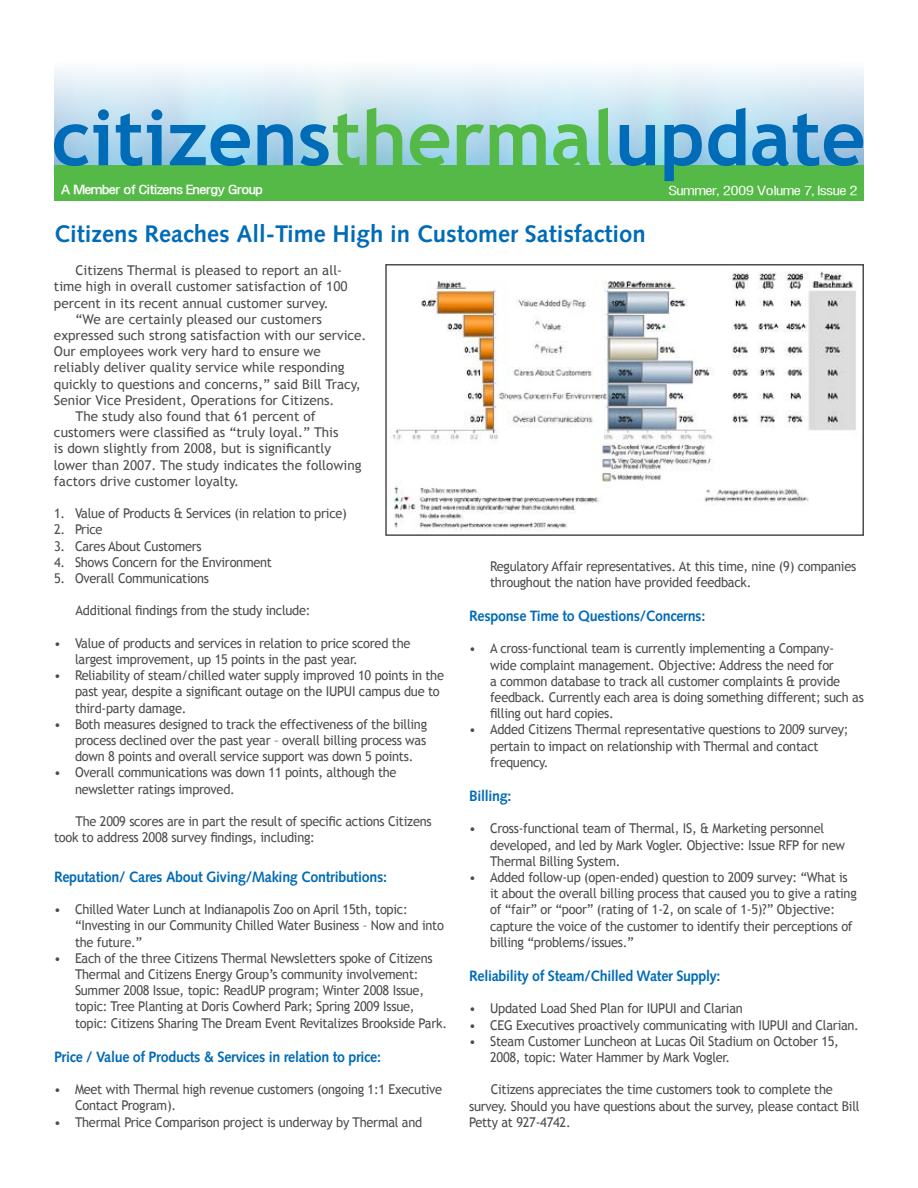
<style>
.page{position:relative;width:918px;height:1188px;background:#fff}
.page>*{position:absolute;margin:0;border:0;box-sizing:border-box;transform-origin:0 0}
.t1{font:700 77.1px "Trebuchet MS";color:#006bb7}
.t2{font:700 24px "Syntax LT Std";color:#006bb7}
.t3{font:700 15px "Syntax LT Std";letter-spacing:-.02em;color:#006bb7;scale:.95 1}
.t4{font:13.5px/16.2px "Trebuchet MS";letter-spacing:-.02em;color:#4d4d4f;scale:.95 1}
.t5{font:13.5px "Trebuchet MS";color:#4d4d4f}
.t6{font:13.5px "FIRSTHOME Bold";color:#fff}
.t7{font:13.5px "FIRSTHOME";color:#fff}
.s1{color:#55b947}
</style>
<div class="page">
<div style="left:54px;top:165px;width:810px;height:36px;background:#55b947"></div>
<svg style="left:54px;top:70px;width:810px;height:95px;background:#c3e1f0"></svg>
<img style="left:392px;top:271px;width:464px;height:260px">
<div style="left:385px;top:264px;width:479px;height:272px;border:2px solid #4d4d4f"></div>
<h1 class="t1" style="left:52px;top:90px;width:816px">citizens<span class="s1">thermal</span>update</h1>
<p class="t6" style="left:61px;top:182px;width:203px">A Member of Citizens Energy Group</p>
<p class="t7" style="left:669px;top:183px;width:190px">Summer, 2009 Volume 7, Issue 2</p>
<h2 class="t2" style="left:54px;top:220px;width:593px">Citizens Reaches All-Time High in Customer Satisfaction</h2>
<p class="t5" style="left:76px;top:262px;width:268px">Citizens Thermal is pleased to report an all-</p>
<p class="t5" style="left:54px;top:279px;width:295px">time high in overall customer satisfaction of 100</p>
<p class="t5" style="left:54px;top:295px;width:276px">percent in its recent annual customer survey.</p>
<p class="t5" style="left:76px;top:311px;width:248px">“We are certainly pleased our customers</p>
<p class="t5" style="left:54px;top:327px;width:314px">expressed such strong satisfaction with our service.</p>
<p class="t5" style="left:54px;top:343px;width:268px">Our employees work very hard to ensure we</p>
<p class="t5" style="left:54px;top:360px;width:292px">reliably deliver quality service while responding</p>
<p class="t5" style="left:54px;top:376px;width:308px">quickly to questions and concerns,” said Bill Tracy,</p>
<p class="t5" style="left:54px;top:392px;width:282px">Senior Vice President, Operations for Citizens.</p>
<p class="t5" style="left:76px;top:408px;width:242px">The study also found that 61 percent of</p>
<p class="t5" style="left:54px;top:424px;width:286px">customers were classified as “truly loyal.” This</p>
<p class="t5" style="left:54px;top:441px;width:279px">is down slightly from 2008, but is significantly</p>
<p class="t5" style="left:54px;top:457px;width:309px">lower than 2007. The study indicates the following</p>
<p class="t5" style="left:54px;top:473px;width:187px">factors drive customer loyalty.</p>
<p class="t4" style="left:54px;top:505px;width:310px">1. Value of Products &amp; Services (in relation to price)</p>
<p class="t4" style="left:54px;top:522px;width:53px">2. Price</p>
<p class="t4" style="left:54px;top:538px;width:157px">3. Cares About Customers</p>
<p class="t4" style="left:54px;top:554px;width:231px">4. Shows Concern for the Environment</p>
<p class="t4" style="left:54px;top:570px;width:165px">5. Overall Communications</p>
<p class="t4" style="left:76px;top:603px;width:249px">Additional findings from the study include:</p>
<p class="t4" style="left:75px;top:635px;width:355px;text-indent:-21px">• Value of products and services in relation to price scored the largest improvement, up 15 points in the past year.</p>
<p class="t4" style="left:75px;top:667px;width:390px;text-indent:-21px">• Reliability of steam/chilled water supply improved 10 points in the past year, despite a significant outage on the IUPUI campus due to third-party damage.</p>
<p class="t4" style="left:75px;top:716px;width:372px;text-align:justify;text-indent:-21px">• Both measures designed to track the effectiveness of the billing process declined over the past year – overall billing process was down 8 points and overall service support was down 5 points.</p>
<p class="t4" style="left:75px;top:765px;width:340px;text-indent:-21px">• Overall communications was down 11 points, although the newsletter ratings improved.</p>
<p class="t4" style="left:54px;top:813px;width:399px;text-indent:22px">The 2009 scores are in part the result of specific actions Citizens took to address 2008 survey findings, including:</p>
<p class="t3" style="left:54px;top:868px;width:352px">Reputation/ Cares About Giving/Making Contributions:</p>
<p class="t4" style="left:75px;top:901px;width:390px;text-indent:-21px">• Chilled Water Lunch at Indianapolis Zoo on April 15th, topic: “Investing in our Community Chilled Water Business – Now and into the future.”</p>
<p class="t4" style="left:75px;top:950px;width:393px;text-indent:-21px">• Each of the three Citizens Thermal Newsletters spoke of Citizens Thermal and Citizens Energy Group’s community involvement:<br>Summer 2008 Issue, topic: ReadUP program; Winter 2008 Issue, topic: Tree Planting at Doris Cowherd Park; Spring 2009 Issue, topic: Citizens Sharing The Dream Event Revitalizes Brookside Park.</p>
<p class="t3" style="left:54px;top:1048px;width:346px">Price / Value of Products &amp; Services in relation to price:</p>
<p class="t4" style="left:75px;top:1081px;width:388px;text-indent:-21px">• Meet with Thermal high revenue customers (ongoing 1:1 Executive<br>Contact Program).</p>
<p class="t4" style="left:54px;top:1114px;width:389px">• Thermal Price Comparison project is underway by Thermal and</p>
<p class="t4" style="left:490px;top:558px;width:387px">Regulatory Affair representatives. At this time, nine (9) companies throughout the nation have provided feedback.</p>
<p class="t3" style="left:469px;top:607px;width:250px">Response Time to Questions/Concerns:</p>
<p class="t4" style="left:490px;top:641px;width:395px;text-indent:-21px">• A cross-functional team is currently implementing a Company&shy;wide complaint management. Objective: Address the need for<br>a common database to track all customer complaints &amp; provide feedback. Currently each area is doing something different; such as filling out hard copies.</p>
<p class="t4" style="left:490px;top:722px;width:379px;text-indent:-21px">• Added Citizens Thermal representative questions to 2009 survey; pertain to impact on relationship with Thermal and contact frequency.</p>
<p class="t3" style="left:469px;top:787px;width:46px">Billing:</p>
<p class="t4" style="left:490px;top:821px;width:375px;text-indent:-21px">• Cross-functional team of Thermal, IS, &amp; Marketing personnel developed, and led by Mark Vogler. Objective: Issue RFP for new<br>Thermal Billing System.</p>
<p class="t4" style="left:490px;top:869px;width:387px;text-indent:-21px">• Added follow-up (open-ended) question to 2009 survey: “What is it about the overall billing process that caused you to give a rating of “fair” or “poor” (rating of 1-2, on scale of 1-5)?” Objective: capture the voice of the customer to identify their perceptions of billing “problems/issues.”</p>
<p class="t3" style="left:469px;top:967px;width:266px">Reliability of Steam/Chilled Water Supply:</p>
<p class="t4" style="left:469px;top:1001px;width:290px">• Updated Load Shed Plan for IUPUI and Clarian</p>
<p class="t4" style="left:469px;top:1017px;width:412px">• CEG Executives proactively communicating with IUPUI and Clarian.</p>
<p class="t4" style="left:490px;top:1033px;width:369px;text-indent:-21px">• Steam Customer Luncheon at Lucas Oil Stadium on October 15,<br>2008, topic: Water Hammer by Mark Vogler.</p>
<p class="t4" style="left:469px;top:1082px;width:413px;text-indent:22px">Citizens appreciates the time customers took to complete the survey. Should you have questions about the survey, please contact Bill<br>Petty at 927-4742.</p>
</div>
